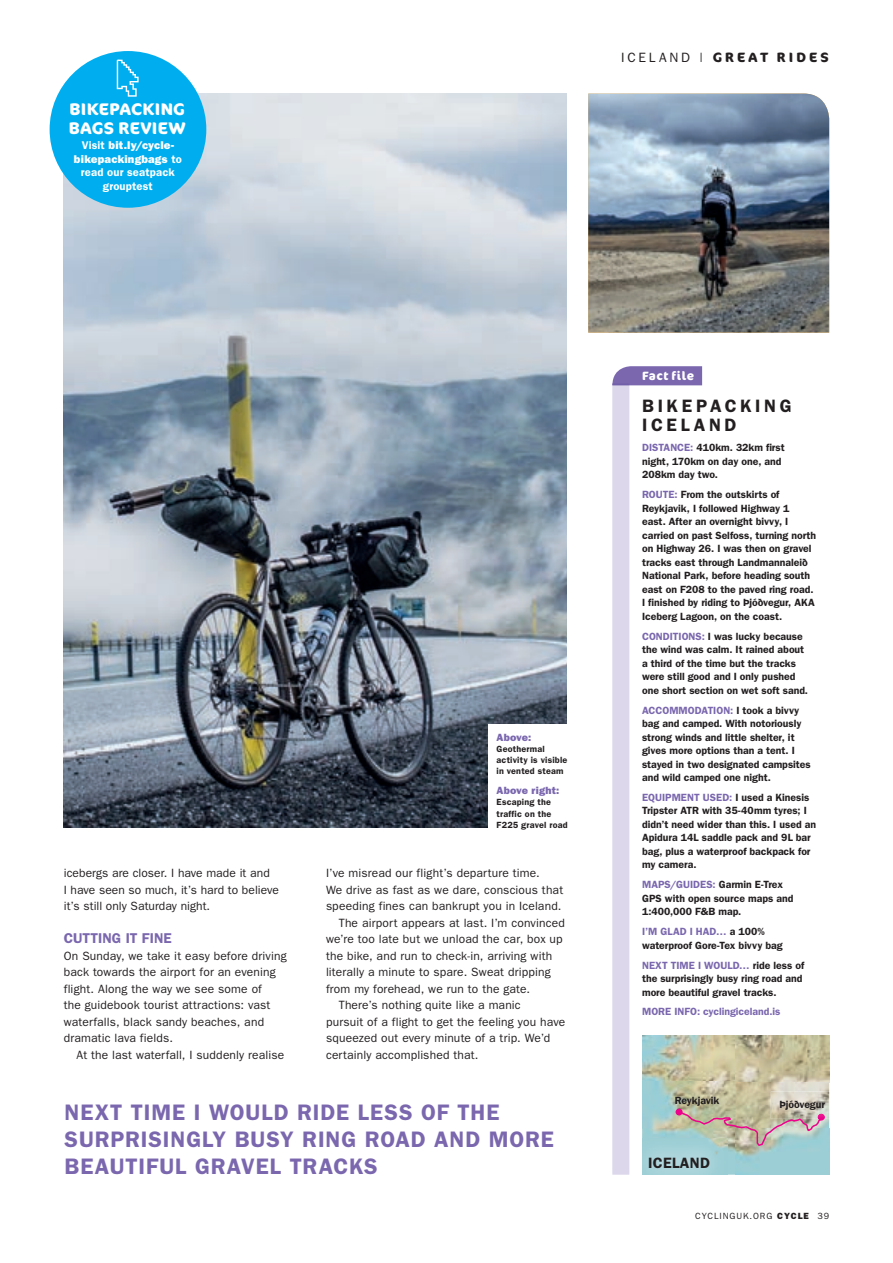
<style>
.page{position:relative;width:893px;height:1263px;background:#fff}
.page>*{position:absolute;margin:0;border:0;box-sizing:border-box;transform-origin:0 0}
.t1{font:600 22.5px/27px "Franklin Gothic";letter-spacing:.04em;color:#7a67ae}
.t2{font:600 18px/19.5px "Franklin Gothic";letter-spacing:.2em;color:#231f20}
.t3{font:700 16.8px/18.5px "Cocon Pro";letter-spacing:.015em;color:#fff}
.t4{font:600 15px "Franklin Gothic";letter-spacing:.02em;color:#231f20}
.t5{font:600 14.25px "Franklin Gothic";color:#7a67ae}
.t6{font:700 13.5px "Cocon Pro";letter-spacing:.225em;color:#231f20}
.t7{font:12px/16.5px "Franklin Gothic";letter-spacing:.015em;color:#231f20}
.t8{font:700 12px "Cocon Pro";letter-spacing:.045em;color:#fff}
.t9{font:600 11.25px/13.5px "Franklin Gothic";letter-spacing:.015em;color:#fff;text-align:center}
.t10{font:600 10.5px/13.5px "Franklin Gothic";color:#231f20}
.t11{font:600 10.5px "Franklin Gothic";color:#7a67ae}
.t12{font:800 10.5px "Franklin Gothic";letter-spacing:.02em;color:#7a67ae}
.t13{font:600 9px/11.2px "Franklin Gothic";letter-spacing:.02em;color:#231f20}
.t14{font:9px "Franklin Gothic";letter-spacing:.1em;color:#231f20}
.s1{font-weight:800}
.s2{font-family:"Franklin Gothic";font-weight:400}
.s3{color:#7a67ae}
</style>
<div class="page">
<img style="left:64px;top:94px;width:503px;height:734px">
<img style="left:588px;top:94px;width:241px;height:239px">
<div style="left:50px;top:51px;width:156px;height:157px;background:#00aeef;border-radius:50%"></div>
<svg style="left:117px;top:60px;width:22px;height:37px"></svg>
<img style="left:825px;top:1091px;width:5px;height:28px">
<svg style="left:612px;top:366px;width:213px;height:809px"></svg>
<div style="left:488px;top:724px;width:88px;height:112px;background:#fff"></div>
<h3 class="t3" style="left:69px;top:100px;width:118px">BIKEPACKING<br>BAGS REVIEW</h3>
<p class="t9" style="left:74px;top:138px;width:109px">Visit <span class="s1">bit.ly/cycle&shy;bikepackingbags</span> to read our seatpack grouptest</p>
<p class="t6" style="left:621px;top:48px;width:209px"><span class="s2">ICELAND |</span> GREAT RIDES</p>
<p class="t7" style="left:64px;top:864px;width:217px">icebergs are closer. I have made it and<br>I have seen so much, it’s hard to believe it’s still only Saturday night.</p>
<h3 class="t5" style="left:64px;top:930px;width:109px">CUTTING IT FINE</h3>
<p class="t7" style="left:64px;top:947px;width:224px">On Sunday, we take it easy before driving back towards the airport for an evening flight. Along the way we see some of<br>the guidebook tourist attractions: vast waterfalls, black sandy beaches, and dramatic lava fields.</p>
<p class="t7" style="left:77px;top:1046px;width:209px">At the last waterfall, I suddenly realise</p>
<p class="t12" style="left:497px;top:731px;width:36px">Above:</p>
<p class="t13" style="left:497px;top:743px;width:72px">Geothermal activity is visible in vented steam</p>
<p class="t12" style="left:497px;top:784px;width:64px">Above right:</p>
<p class="t13" style="left:497px;top:796px;width:73px">Escaping the traffic on the<br>F225 gravel road</p>
<p class="t7" style="left:326px;top:864px;width:215px">I’ve misread our flight’s departure time.</p>
<p class="t7" style="left:326px;top:881px;width:239px">We drive as fast as we dare, conscious that</p>
<p class="t7" style="left:326px;top:897px;width:237px">speeding fines can bankrupt you in Iceland.</p>
<p class="t7" style="left:339px;top:914px;width:228px">The airport appears at last. I’m convinced</p>
<p class="t7" style="left:326px;top:930px;width:238px">we’re too late but we unload the car, box up</p>
<p class="t7" style="left:326px;top:947px;width:228px">the bike, and run to check-in, arriving with</p>
<p class="t7" style="left:326px;top:963px;width:226px">literally a minute to spare. Sweat dripping</p>
<p class="t7" style="left:326px;top:980px;width:206px">from my forehead, we run to the gate.</p>
<p class="t7" style="left:339px;top:996px;width:183px">There’s nothing quite like a manic</p>
<p class="t7" style="left:326px;top:1013px;width:241px">pursuit of a flight to get the feeling you have</p>
<p class="t7" style="left:326px;top:1029px;width:226px">squeezed out every minute of a trip. We’d</p>
<p class="t7" style="left:326px;top:1046px;width:154px">certainly accomplished that.</p>
<h1 class="t1" style="left:65px;top:1098px;width:491px">NEXT TIME I WOULD RIDE LESS OF THE<br>SURPRISINGLY BUSY RING ROAD AND MORE<br>BEAUTIFUL GRAVEL TRACKS</h1>
<p class="t8" style="left:642px;top:367px;width:53px">Fact file</p>
<h2 class="t2" style="left:642px;top:395px;width:151px">BIKEPACKING<br>ICELAND</h2>
<p class="t10" style="left:642px;top:441px;width:144px"><span class="s3">DISTANCE:</span> 410km. 32km first night, 170km on day one, and<br>208km day two.</p>
<p class="t10" style="left:642px;top:487px;width:176px"><span class="s3">ROUTE:</span> From the outskirts of Reykjavik, I followed Highway 1<br>east. After an overnight bivvy, I carried on past Selfoss, turning north on Highway 26. I was then on gravel tracks east through Landmannaleið National Park, before heading south east on F208 to the paved ring road.<br>I finished by riding to Þjóðvegur, AKA Iceberg Lagoon, on the coast.</p>
<p class="t10" style="left:642px;top:629px;width:168px"><span class="s3">CONDITIONS:</span> I was lucky because the wind was calm. It rained about a third of the time but the tracks were still good and I only pushed one short section on wet soft sand.</p>
<p class="t10" style="left:642px;top:703px;width:170px"><span class="s3">ACCOMMODATION:</span> I took a bivvy bag and camped. With notoriously strong winds and little shelter, it gives more options than a tent. I stayed in two designated campsites and wild camped one night.</p>
<p class="t10" style="left:642px;top:790px;width:175px"><span class="s3">EQUIPMENT USED:</span> I used a Kinesis<br>Tripster ATR with 35-40mm tyres; I didn’t need wider than this. I used an<br>Apidura 14L saddle pack and 9L bar bag, plus a waterproof backpack for my camera.</p>
<p class="t10" style="left:642px;top:878px;width:153px"><span class="s3">MAPS/GUIDES:</span> Garmin E-Trex<br>GPS with open source maps and<br>1:400,000 F&amp;B map.</p>
<p class="t10" style="left:642px;top:924px;width:142px"><span class="s3">I’M GLAD I HAD…</span> a 100% waterproof Gore-Tex bivvy bag</p>
<p class="t10" style="left:642px;top:958px;width:164px"><span class="s3">NEXT TIME I WOULD…</span> ride less of the surprisingly busy ring road and more beautiful gravel tracks.</p>
<p class="t11" style="left:642px;top:1006px;width:140px">MORE INFO: cyclingiceland.is</p>
<p class="t10" style="left:675px;top:1093px;width:46px">Reykjavik</p>
<p class="t10" style="left:779px;top:1097px;width:47px">Þjóðvegur</p>
<h3 class="t4" style="left:648px;top:1154px;width:63px">ICELAND</h3>
<p class="t14" style="left:695px;top:1211px;width:136px">CYCLINGUK.ORG <span class="s1">CYCLE</span> 39</p>
</div>
